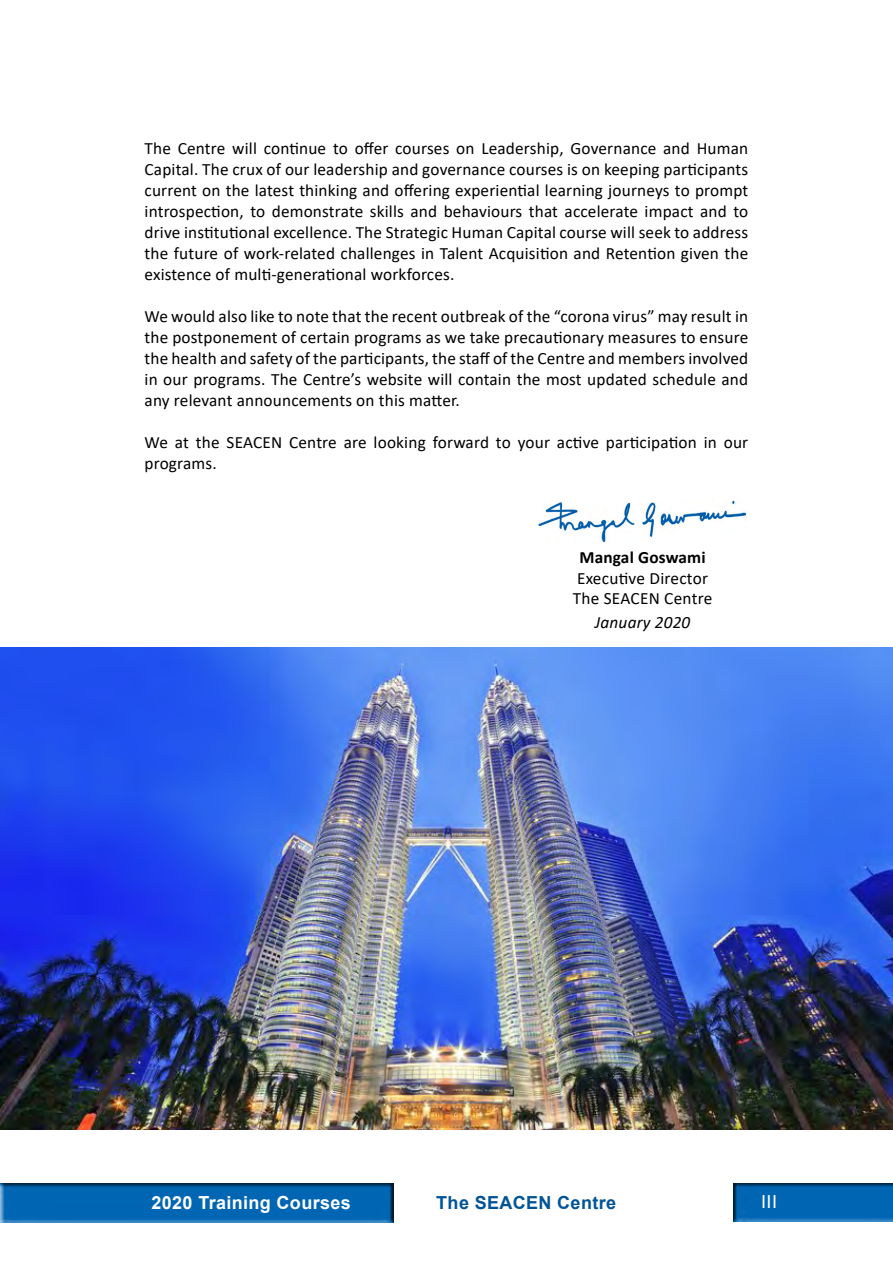
<style>
.page{position:relative;width:893px;height:1263px;background:#fff}
.page>*{position:absolute;margin:0;border:0;box-sizing:border-box;transform-origin:0 0}
.t1{font:700 18px "Arial";letter-spacing:.02em;color:#fff}
.t2{font:700 18px "Arial";letter-spacing:.02em;color:#005496}
.t3{font:18px "Arial";color:#fff}
.t4{font:17.25px/21px "Calibri";letter-spacing:.01em;color:#000}
.t5{font:700 17.25px "Calibri";letter-spacing:.01em;color:#000}
.t6{font:italic 17.25px "Calibri";letter-spacing:.01em;color:#000}
</style>
<div class="page">
<img style="left:538px;top:501px;width:209px;height:41px">
<img style="left:0;top:647px;width:893px;height:482px">
<div style="left:733px;top:1179px;width:160px;height:46px;background:#000;opacity:.75"></div>
<div style="left:0;top:1179px;width:394px;height:47px;background:#000;opacity:.75"></div>
<p class="t4" style="left:145px;top:138px;width:605px;text-align:justify">The Centre will continue to offer courses on Leadership, Governance and Human Capital. The crux of our leadership and governance courses is on keeping participants current on the latest thinking and offering experiential learning journeys to prompt introspection, to demonstrate skills and behaviours that accelerate impact and to drive institutional excellence. The Strategic Human Capital course will seek to address the future of work-related challenges in Talent Acquisition and Retention given the existence of multi-generational workforces.</p>
<p class="t4" style="left:145px;top:306px;width:605px;text-align:justify">We would also like to note that the recent outbreak of the “corona virus” may result in the postponement of certain programs as we take precautionary measures to ensure the health and safety of the participants, the staff of the Centre and members involved in our programs. The Centre’s website will contain the most updated schedule and any relevant announcements on this matter.</p>
<p class="t4" style="left:145px;top:432px;width:605px">We at the SEACEN Centre are looking forward to your active participation in our programs.</p>
<p class="t5" style="left:580px;top:545px;width:128px">Mangal Goswami</p>
<p class="t4" style="left:573px;top:567px;width:141px">Executive Director<br>The SEACEN Centre</p>
<p class="t6" style="left:595px;top:611px;width:97px">January 2020</p>
<p class="t1" style="left:152px;top:1190px;width:201px">2020 Training Courses</p>
<p class="t2" style="left:436px;top:1190px;width:181px">The SEACEN Centre</p>
<p class="t3" style="left:761px;top:1189px;width:17px">III</p>
</div>
